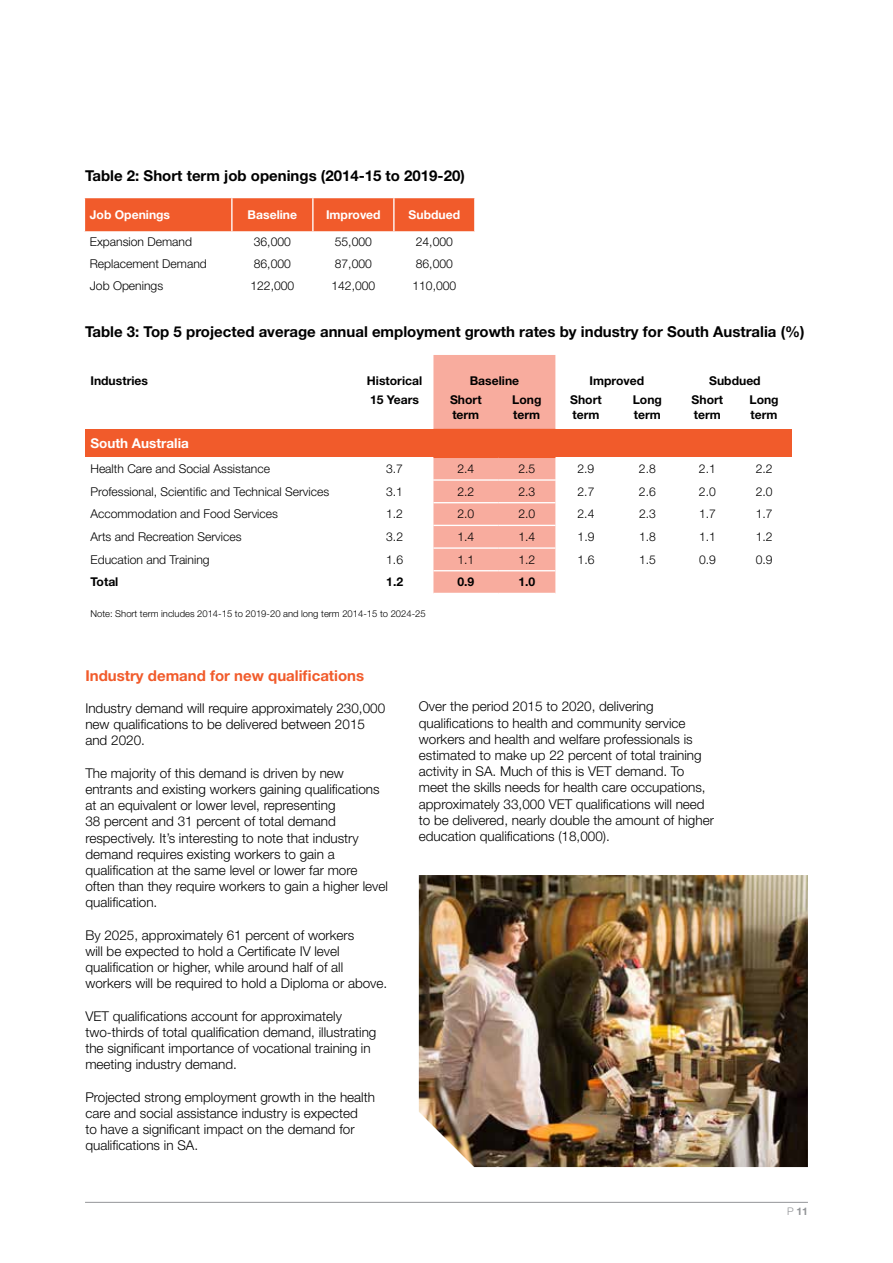
<style>
.page{position:relative;width:893px;height:1263px;background:#fff}
.page>*{position:absolute;margin:0;border:0;box-sizing:border-box;transform-origin:0 0}
.t1{font:700 15px "Helvetica Neue LT Std";color:#000}
.t2{font:700 15px "Helvetica Neue LT Std";color:#f15b2b}
.t3{font:300 13.5px/16.2px "Helvetica Neue LT Std";color:#000}
.t4{font:700 13.5px "Helvetica Neue LT Std";color:#fff}
.t5{font:300 12.15px "Helvetica Neue LT Std";color:#000}
.t6{font:700 12.15px/14.5px "Helvetica Neue LT Std";color:#000}
.t7{font:700 12.15px "Helvetica Neue LT Std";color:#fff}
.t8{font:700 10.5px "Helvetica Neue LT Std";color:#939598}
.t9{font:300 9.45px "Helvetica Neue LT Std";color:#000}
.s1{font-weight:300}
</style>
<div class="page">
<hr style="left:85px;top:1202px;width:723px;height:1px;background:#939598">
<div style="left:85px;top:198px;width:389px;height:33px;background:#f15b2b"></div>
<hr style="left:231px;top:198px;width:2px;height:33px;background:#fff">
<hr style="left:312px;top:198px;width:2px;height:33px;background:#fff">
<hr style="left:393px;top:198px;width:2px;height:33px;background:#fff">
<div style="left:433px;top:355px;width:122px;height:238px;background:#f8ac9e"></div>
<div style="left:85px;top:429px;width:707px;height:28px;background:#f15b2b"></div>
<hr style="left:433px;top:479px;width:65px;height:2px;background:#fff">
<hr style="left:498px;top:479px;width:57px;height:2px;background:#fff">
<hr style="left:433px;top:502px;width:65px;height:1px;background:#fff">
<hr style="left:498px;top:502px;width:57px;height:1px;background:#fff">
<hr style="left:433px;top:525px;width:65px;height:1px;background:#fff">
<hr style="left:498px;top:525px;width:57px;height:1px;background:#fff">
<hr style="left:433px;top:547px;width:65px;height:2px;background:#fff">
<hr style="left:498px;top:547px;width:57px;height:2px;background:#fff">
<hr style="left:433px;top:570px;width:65px;height:1px;background:#fff">
<hr style="left:498px;top:570px;width:57px;height:1px;background:#fff">
<hr style="left:433px;top:457px;width:65px;height:1px;background:#f15b2b">
<hr style="left:498px;top:457px;width:57px;height:1px;background:#f15b2b">
<img style="left:419px;top:875px;width:389px;height:292px">
<p class="t1" style="left:85px;top:167px;width:381px">Table 2: Short term job openings (2014-15 to 2019-20)</p>
<p class="t7" style="left:90px;top:207px;width:82px">Job Openings</p>
<p class="t7" style="left:248px;top:207px;width:51px">Baseline</p>
<p class="t7" style="left:326px;top:207px;width:56px">Improved</p>
<p class="t7" style="left:409px;top:207px;width:53px">Subdued</p>
<p class="t5" style="left:90px;top:235px;width:104px">Expansion Demand</p>
<p class="t5" style="left:254px;top:235px;width:39px">36,000</p>
<p class="t5" style="left:335px;top:235px;width:39px">55,000</p>
<p class="t5" style="left:416px;top:235px;width:39px">24,000</p>
<p class="t5" style="left:90px;top:256px;width:119px">Replacement Demand</p>
<p class="t5" style="left:254px;top:256px;width:39px">86,000</p>
<p class="t5" style="left:335px;top:256px;width:39px">87,000</p>
<p class="t5" style="left:416px;top:256px;width:39px">86,000</p>
<p class="t5" style="left:90px;top:278px;width:75px">Job Openings</p>
<p class="t5" style="left:250px;top:278px;width:45px">122,000</p>
<p class="t5" style="left:331px;top:278px;width:45px">142,000</p>
<p class="t5" style="left:412px;top:278px;width:45px">110,000</p>
<p class="t1" style="left:85px;top:323px;width:721px">Table 3: Top 5 projected average annual employment growth rates by industry for South Australia (%)</p>
<p class="t6" style="left:90px;top:373px;width:59px">Industries</p>
<p class="t6" style="left:367px;top:373px;width:57px">Historical</p>
<p class="t6" style="left:470px;top:373px;width:51px">Baseline</p>
<p class="t6" style="left:589px;top:373px;width:56px">Improved</p>
<p class="t6" style="left:709px;top:373px;width:53px">Subdued</p>
<p class="t6" style="left:370px;top:392px;width:51px">15 Years</p>
<p class="t6" style="left:450px;top:392px;width:33px">Short term</p>
<p class="t6" style="left:512px;top:392px;width:31px">Long term</p>
<p class="t6" style="left:570px;top:392px;width:33px">Short term</p>
<p class="t6" style="left:633px;top:392px;width:31px">Long term</p>
<p class="t6" style="left:692px;top:392px;width:33px">Short term</p>
<p class="t6" style="left:749px;top:392px;width:31px">Long term</p>
<p class="t4" style="left:90px;top:435px;width:100px">South Australia</p>
<p class="t5" style="left:90px;top:461px;width:181px">Health Care and Social Assistance</p>
<p class="t5" style="left:386px;top:461px;width:18px">3.7</p>
<p class="t5" style="left:457px;top:461px;width:18px">2.4</p>
<p class="t5" style="left:518px;top:461px;width:18px">2.5</p>
<p class="t5" style="left:577px;top:461px;width:18px">2.9</p>
<p class="t5" style="left:639px;top:461px;width:18px">2.8</p>
<p class="t5" style="left:699px;top:461px;width:18px">2.1</p>
<p class="t5" style="left:756px;top:461px;width:18px">2.2</p>
<p class="t5" style="left:90px;top:484px;width:240px">Professional, Scientific and Technical Services</p>
<p class="t5" style="left:386px;top:484px;width:18px">3.1</p>
<p class="t5" style="left:457px;top:484px;width:18px">2.2</p>
<p class="t5" style="left:518px;top:484px;width:18px">2.3</p>
<p class="t5" style="left:577px;top:484px;width:18px">2.7</p>
<p class="t5" style="left:639px;top:484px;width:18px">2.6</p>
<p class="t5" style="left:699px;top:484px;width:18px">2.0</p>
<p class="t5" style="left:756px;top:484px;width:18px">2.0</p>
<p class="t5" style="left:90px;top:507px;width:189px">Accommodation and Food Services</p>
<p class="t5" style="left:386px;top:507px;width:18px">1.2</p>
<p class="t5" style="left:457px;top:507px;width:18px">2.0</p>
<p class="t5" style="left:518px;top:507px;width:18px">2.0</p>
<p class="t5" style="left:578px;top:507px;width:18px">2.4</p>
<p class="t5" style="left:639px;top:507px;width:18px">2.3</p>
<p class="t5" style="left:699px;top:507px;width:18px">1.7</p>
<p class="t5" style="left:756px;top:507px;width:18px">1.7</p>
<p class="t5" style="left:91px;top:529px;width:153px">Arts and Recreation Services</p>
<p class="t5" style="left:386px;top:529px;width:18px">3.2</p>
<p class="t5" style="left:457px;top:529px;width:18px">1.4</p>
<p class="t5" style="left:518px;top:529px;width:18px">1.4</p>
<p class="t5" style="left:578px;top:529px;width:18px">1.9</p>
<p class="t5" style="left:639px;top:529px;width:18px">1.8</p>
<p class="t5" style="left:699px;top:529px;width:18px">1.1</p>
<p class="t5" style="left:756px;top:529px;width:18px">1.2</p>
<p class="t5" style="left:91px;top:552px;width:121px">Education and Training</p>
<p class="t5" style="left:386px;top:552px;width:18px">1.6</p>
<p class="t5" style="left:457px;top:552px;width:18px">1.1</p>
<p class="t5" style="left:518px;top:552px;width:18px">1.2</p>
<p class="t5" style="left:578px;top:552px;width:18px">1.6</p>
<p class="t5" style="left:639px;top:552px;width:18px">1.5</p>
<p class="t5" style="left:699px;top:552px;width:18px">0.9</p>
<p class="t5" style="left:756px;top:552px;width:18px">0.9</p>
<p class="t6" style="left:91px;top:575px;width:29px">Total</p>
<p class="t6" style="left:386px;top:575px;width:18px">1.2</p>
<p class="t6" style="left:457px;top:575px;width:18px">0.9</p>
<p class="t6" style="left:518px;top:575px;width:18px">1.0</p>
<p class="t9" style="left:90px;top:608px;width:337px">Note: Short term includes 2014-15 to 2019-20 and long term 2014-15 to 2024-25</p>
<p class="t2" style="left:85px;top:666px;width:280px">Industry demand for new qualifications</p>
<p class="t3" style="left:85px;top:700px;width:301px">Industry demand will require approximately 230,000 new qualifications to be delivered between 2015 and 2020.</p>
<p class="t3" style="left:85px;top:765px;width:304px">The majority of this demand is driven by new entrants and existing workers gaining qualifications at an equivalent or lower level, representing<br>38 percent and 31 percent of total demand respectively. It’s interesting to note that industry demand requires existing workers to gain a qualification at the same level or lower far more often than they require workers to gain a higher level qualification.</p>
<p class="t3" style="left:85px;top:927px;width:303px">By 2025, approximately 61 percent of workers<br>will be expected to hold a Certificate IV level qualification or higher, while around half of all workers will be required to hold a Diploma or above.</p>
<p class="t3" style="left:85px;top:1008px;width:293px">VET qualifications account for approximately two-thirds of total qualification demand, illustrating the significant importance of vocational training in meeting industry demand.</p>
<p class="t3" style="left:85px;top:1089px;width:291px">Projected strong employment growth in the health care and social assistance industry is expected<br>to have a significant impact on the demand for qualifications in SA.</p>
<p class="t3" style="left:419px;top:698px;width:297px">Over the period 2015 to 2020, delivering qualifications to health and community service workers and health and welfare professionals is estimated to make up 22 percent of total training activity in SA. Much of this is VET demand. To meet the skills needs for health care occupations, approximately 33,000 VET qualifications will need to be delivered, nearly double the amount of higher education qualifications (18,000).</p>
<p class="t8" style="left:787px;top:1205px;width:22px"><span class="s1">P</span> 11</p>
</div>
